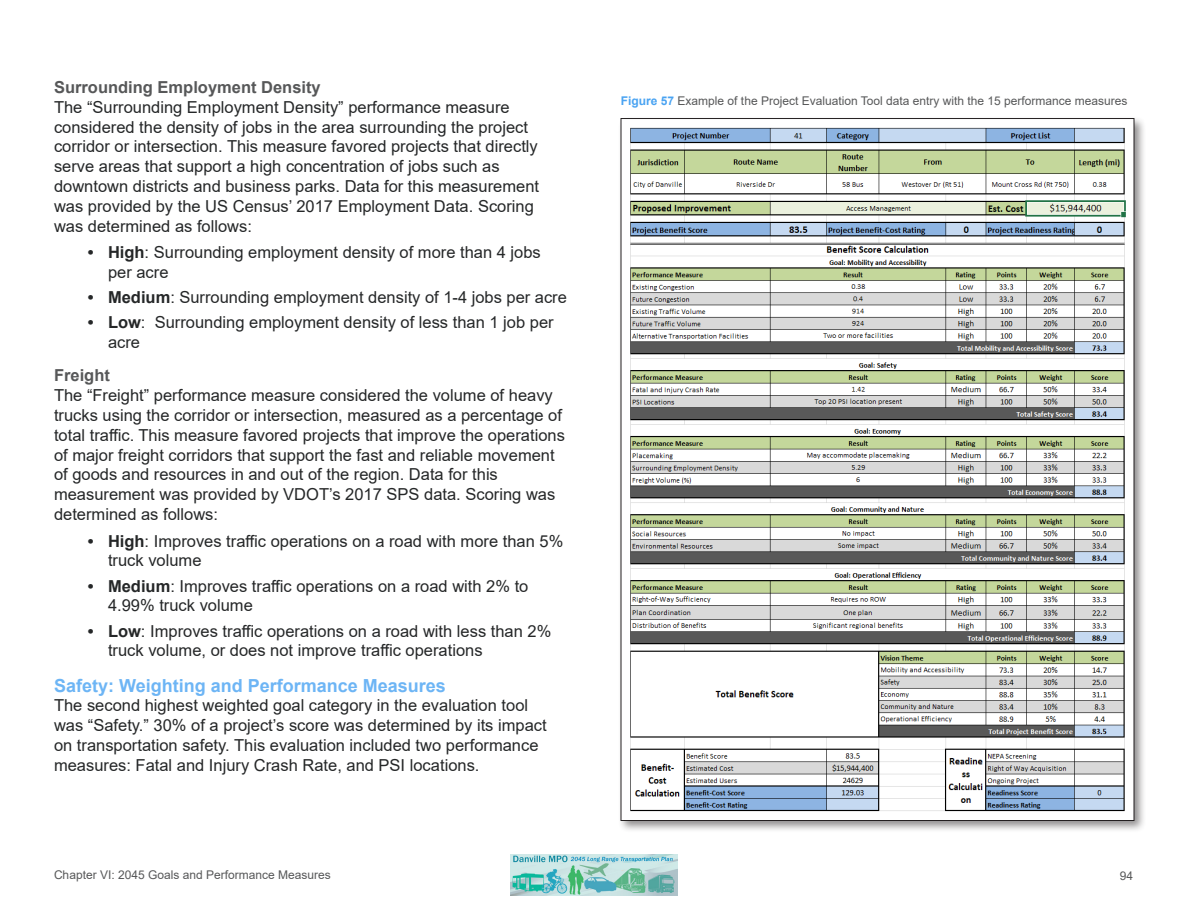
<style>
.page{position:relative;width:1188px;height:918px;background:#fff}
.page>*{position:absolute;margin:0;border:0;box-sizing:border-box;transform-origin:0 0}
.Header_2{font:700 18px "Arial";color:#6db5f5}
.Body_text{font:16.5px/19.8px "Arial";color:#252728}
.Header_3{font:700 16.5px "Arial";color:#575859}
.t1{font:12px "Arial";color:#575859}
.s1{font-weight:700}
.s2{font-weight:700;color:#49a3f2}
</style>
<div class="page">
<img style="left:511px;top:855px;width:166px;height:41px">
<div style="left:618px;top:115px;width:528px;height:718px;background:#231f20;opacity:.5"></div>
<img style="left:623px;top:120px;width:509px;height:699px">
<p class="Header_3" style="left:54px;top:76px;width:268px">Surrounding Employment Density</p>
<p class="Body_text" style="left:54px;top:97px;width:487px">The “Surrounding Employment Density” performance measure considered the density of jobs in the area surrounding the project corridor or intersection. This measure favored projects that directly serve areas that support a high concentration of jobs such as downtown districts and business parks. Data for this measurement was provided by the US Census’ 2017 Employment Data. Scoring was determined as follows:</p>
<p class="Body_text" style="left:108px;top:242px;width:434px;text-indent:-20px"><span class="s1">• High</span>: Surrounding employment density of more than 4 jobs per acre</p>
<p class="Body_text" style="left:88px;top:287px;width:481px"><span class="s1">• Medium</span>: Surrounding employment density of 1-4 jobs per acre</p>
<p class="Body_text" style="left:108px;top:313px;width:447px;text-indent:-20px"><span class="s1">• Low</span>: Surrounding employment density of less than 1 job per acre</p>
<p class="Header_3" style="left:54px;top:364px;width:57px">Freight</p>
<p class="Body_text" style="left:54px;top:385px;width:512px">The “Freight” performance measure considered the volume of heavy trucks using the corridor or intersection, measured as a percentage of total traffic. This measure favored projects that improve the operations of major freight corridors that support the fast and reliable movement of goods and resources in and out of the region. Data for this measurement was provided by VDOT’s 2017 SPS data. Scoring was determined as follows:</p>
<p class="Body_text" style="left:108px;top:531px;width:457px;text-indent:-20px"><span class="s1">• High</span>: Improves traffic operations on a road with more than 5% truck volume</p>
<p class="Body_text" style="left:108px;top:576px;width:422px;text-indent:-20px"><span class="s1">• Medium</span>: Improves traffic operations on a road with 2% to<br>4.99% truck volume</p>
<p class="Body_text" style="left:108px;top:621px;width:445px;text-indent:-20px"><span class="s1">• Low</span>: Improves traffic operations on a road with less than 2% truck volume, or does not improve traffic operations</p>
<p class="Header_2" style="left:54px;top:673px;width:393px">Safety: Weighting and Performance Measures</p>
<p class="Body_text" style="left:54px;top:696px;width:494px">The second highest weighted goal category in the evaluation tool was “Safety.” 30% of a project’s score was determined by its impact on transportation safety. This evaluation included two performance measures: Fatal and Injury Crash Rate, and PSI locations.</p>
<p class="t1" style="left:621px;top:93px;width:508px"><span class="s2">Figure 57</span> Example of the Project Evaluation Tool data entry with the 15 performance measures</p>
<p class="t1" style="left:54px;top:867px;width:278px">Chapter VI: 2045 Goals and Performance Measures</p>
<p class="t1" style="left:1120px;top:867px;width:15px">94</p>
</div>
